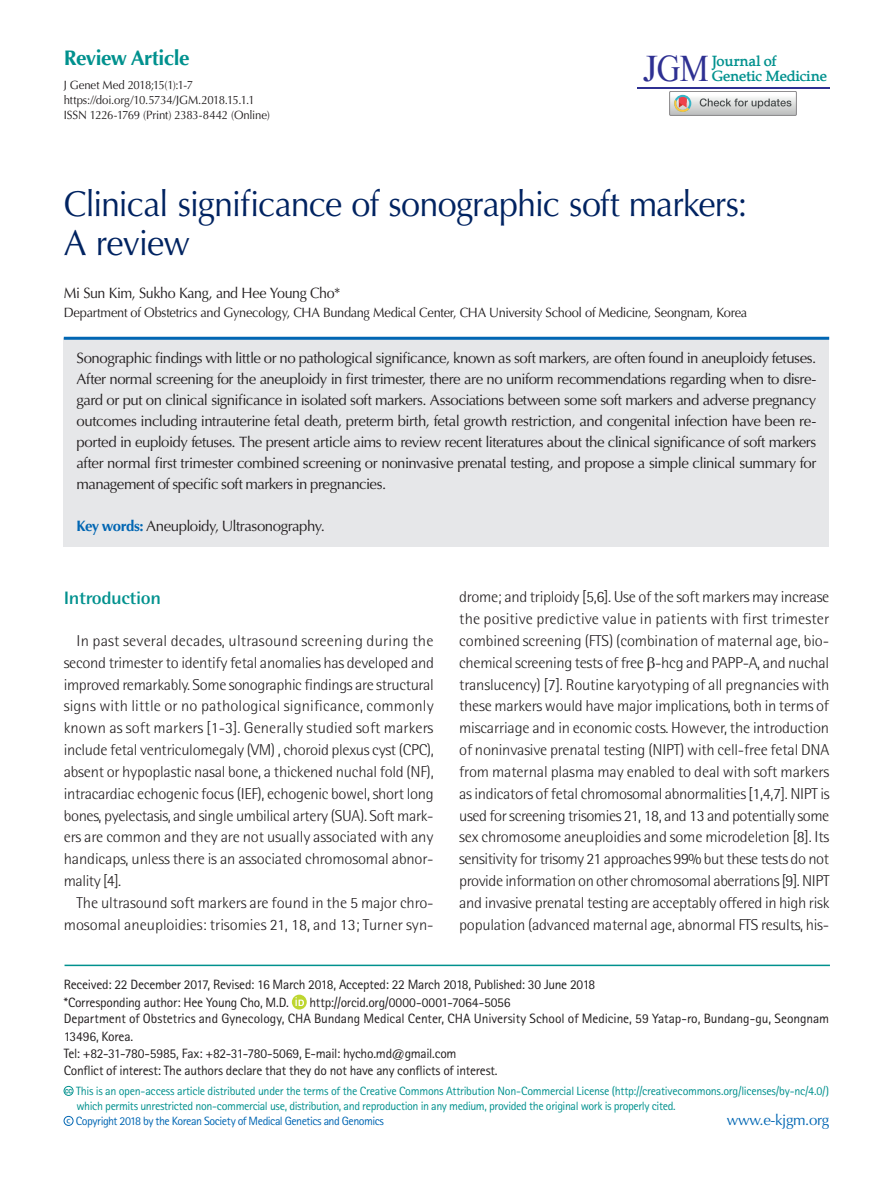
<style>
.page{position:relative;width:893px;height:1191px;background:#fff}
.page>*{position:absolute;margin:0;border:0;box-sizing:border-box;transform-origin:0 0}
.t1{font:38.4px "Mongolian Baiti";color:#2e3092}
.제목{font:36px "Optima LT Std";letter-spacing:-.025em;color:#002361;scale:.95 1}
.논문종류{font:700 21px "Optima LT Std";letter-spacing:-.025em;color:#00918e}
.서론{font:700 18px "Rotis Semi Sans Std";letter-spacing:-.02em;color:#00918e;scale:1.1 1}
.바탕글{font:300 15.75px/21.9px "Rotis Semi Sans Std";letter-spacing:-.01em;color:#231f20;text-align:justify;scale:1.05 1}
.영문초록{font:15px/21px "Optima LT Std";letter-spacing:-.03em;color:#231f20;text-align:justify}
.저자{font:15px "Optima LT Std";letter-spacing:-.03em;color:#231f20;scale:.95 1}
.t2{font:700 15px "Portland LDO";color:#00918e}
.t3{font:15px "Optima LT Std";letter-spacing:-.025em;color:#0166b3}
.교신저자{font:13.5px/17.2px "Rotis Sans Serif Std";letter-spacing:-.015em;color:#231f20}
.소속{font:13.5px "Optima LT Std";letter-spacing:-.02em;color:#231f20;scale:.95 1}
.t4{font:12px/15px "Rotis Sans Serif Std";letter-spacing:-.025em;color:#00918e}
.t5{font:12px "Optima LT Std";letter-spacing:-.015em;color:#231f20;scale:.95 1}
.t6{font:12px "Rotis Sans Serif Std";letter-spacing:-.04em;color:#0166b3}
.t7{font:700 8.25px "Nanum Gothic";color:#00918e}
.t8{font:700 8.25px "Nanum Gothic";color:#0166b3}
.s1{font-weight:700;color:#0166b3}
</style>
<div class="page">
<hr style="left:637px;top:87px;width:192px;height:1px;background:#2e3092">
<hr style="left:65px;top:964px;width:765px;height:2px;background:#00918e">
<svg style="left:292px;top:994px;width:15px;height:15px"></svg>
<svg style="left:296px;top:997px;width:8px;height:9px"></svg>
<div style="left:64px;top:1086px;width:9px;height:9px;border:1px solid #00918e;border-radius:50%"></div>
<div style="left:64px;top:1116px;width:9px;height:9px;border:1px solid #0166b3;border-radius:50%"></div>
<div style="left:64px;top:338px;width:765px;height:208px;background:#e6e7e9"></div>
<hr style="left:64px;top:337px;width:765px;height:3px;background:#0166b3">
<div style="left:669px;top:91px;width:128px;height:25px;border:1px solid #888688"></div>
<svg style="left:670px;top:91px;width:126px;height:24px"></svg>
<p class="논문종류" style="left:64px;top:46px;width:127px">Review Article</p>
<p class="t5" style="left:64px;top:77px;width:138px">J Genet Med 2018;15(1):1-7</p>
<p class="t5" style="left:64px;top:92px;width:203px">https://doi.org/10.5734/JGM.2018.15.1.1</p>
<p class="t5" style="left:64px;top:107px;width:219px">ISSN 1226-1769 (Print) 2383-8442 (Online)</p>
<h1 class="t1" style="left:643px;top:48px;width:68px">JGM</h1>
<p class="t2" style="left:712px;top:52px;width:67px">Journal of</p>
<p class="t2" style="left:712px;top:67px;width:117px">Genetic Medicine</p>
<p class="제목" style="left:64px;top:183px;width:721px">Clinical significance of sonographic soft markers:</p>
<p class="제목" style="left:64px;top:222px;width:134px">A review</p>
<p class="저자" style="left:64px;top:284px;width:293px">Mi Sun Kim, Sukho Kang, and Hee Young Cho*</p>
<p class="소속" style="left:64px;top:305px;width:721px">Department of Obstetrics and Gynecology, CHA Bundang Medical Center, CHA University School of Medicine, Seongnam, Korea</p>
<p class="영문초록" style="left:77px;top:348px;width:741px">Sonographic findings with little or no pathological significance, known as soft markers, are often found in aneuploidy fetuses.<br>After normal screening for the aneuploidy in first trimester, there are no uniform recommendations regarding when to disre&shy;gard or put on clinical significance in isolated soft markers. Associations between some soft markers and adverse pregnancy outcomes including intrauterine fetal death, preterm birth, fetal growth restriction, and congenital infection have been re&shy;ported in euploidy fetuses. The present article aims to review recent literatures about the clinical significance of soft markers after normal first trimester combined screening or noninvasive prenatal testing, and propose a simple clinical summary for management of specific soft markers in pregnancies.</p>
<p class="영문초록" style="left:77px;top:516px;width:250px"><span class="s1">Key words:</span> Aneuploidy, Ultrasonography.</p>
<p class="서론" style="left:64px;top:587px;width:90px">Introduction</p>
<p class="바탕글" style="left:64px;top:629px;width:354px;text-indent:13px">In past several decades, ultrasound screening during the second trimester to identify fetal anomalies has developed and improved remarkably. Some sonographic findings are structural signs with little or no pathological significance, commonly known as soft markers [1-3]. Generally studied soft markers include fetal ventriculomegaly (VM) , choroid plexus cyst (CPC), absent or hypoplastic nasal bone, a thickened nuchal fold (NF), intracardiac echogenic focus (IEF), echogenic bowel, short long bones, pyelectasis, and single umbilical artery (SUA). Soft mark&shy;ers are common and they are not usually associated with any handicaps, unless there is an associated chromosomal abnor&shy;mality [4].</p>
<p class="바탕글" style="left:64px;top:891px;width:354px;text-align:right">The ultrasound soft markers are found in the 5 major chro&shy;mosomal aneuploidies: trisomies 21, 18, and 13; Turner syn-</p>
<p class="바탕글" style="left:459px;top:586px;width:354px">drome; and triploidy [5,6]. Use of the soft markers may increase the positive predictive value in patients with first trimester combined screening (FTS) (combination of maternal age, bio&shy;chemical screening tests of free -hcg and PAPP-A, and nuchal translucency) [7]. Routine karyotyping of all pregnancies with these markers would have major implications, both in terms of miscarriage and in economic costs. However, the introduction of noninvasive prenatal testing (NIPT) with cell-free fetal DNA from maternal plasma may enabled to deal with soft markers as indicators of fetal chromosomal abnormalities [1,4,7]. NIPT is used for screening trisomies 21, 18, and 13 and potentially some sex chromosome aneuploidies and some microdeletion [8]. Its sensitivity for trisomy 21 approaches 99% but these tests do not provide information on other chromosomal aberrations [9]. NIPT and invasive prenatal testing are acceptably offered in high risk population (advanced maternal age, abnormal FTS results, his-</p>
<p class="교신저자" style="left:64px;top:975px;width:533px">Received: 22 December 2017, Revised: 16 March 2018, Accepted: 22 March 2018, Published: 30 June 2018</p>
<p class="교신저자" style="left:64px;top:993px;width:227px">*Corresponding author: Hee Young Cho, M.D.</p>
<p class="교신저자" style="left:310px;top:993px;width:202px">http://orcid.org/0000-0001-7064-5056</p>
<p class="교신저자" style="left:64px;top:1010px;width:767px">Department of Obstetrics and Gynecology, CHA Bundang Medical Center, CHA University School of Medicine, 59 Yatap-ro, Bundang-gu, Seongnam<br>13496, Korea.</p>
<p class="교신저자" style="left:64px;top:1044px;width:394px">Tel: +82-31-780-5985, Fax: +82-31-780-5069, E-mail: hycho.md@gmail.com</p>
<p class="교신저자" style="left:64px;top:1061px;width:435px">Conflict of interest: The authors declare that they do not have any conflicts of interest.</p>
<p class="t7" style="left:65px;top:1086px;width:9px">㏄</p>
<p class="t4" style="left:76px;top:1083px;width:755px">This is an open-access article distributed under the terms of the Creative Commons Attribution Non-Commercial License (http://creativecommons.org/licenses/by-nc/4.0/) which permits unrestricted non-commercial use, distribution, and reproduction in any medium, provided the original work is properly cited.</p>
<p class="t8" style="left:67px;top:1116px;width:5px">c</p>
<p class="t6" style="left:76px;top:1114px;width:310px">Copyright 2018 by the Korean Society of Medical Genetics and Genomics</p>
<p class="t3" style="left:727px;top:1110px;width:104px">www.e-kjgm.org</p>
</div>
